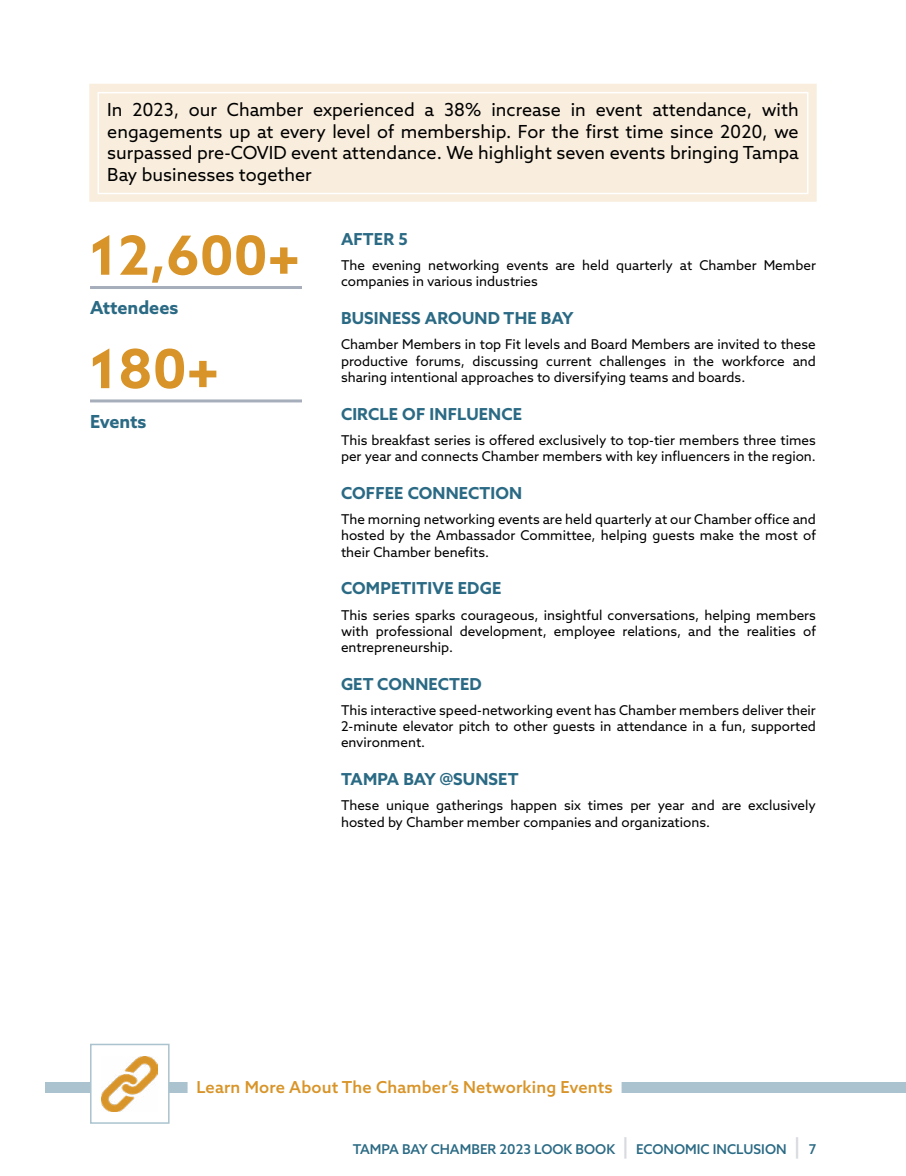
<style>
.page{position:relative;width:906px;height:1176px;background:#fff}
.page>*{position:absolute;margin:0;border:0;box-sizing:border-box;transform-origin:0 0}
.t1{font:700 54px "Azo Sans";color:#d89428}
.t2{font:18px/21.6px "Azo Sans";color:#000;text-align:justify}
.t3{font:700 18px "Azo Sans";color:#2b6a84}
.t4{font:700 16.5px "Azo Sans";letter-spacing:.01em;color:#2b6a84}
.t5{font:500 16.5px "Azo Sans";letter-spacing:.01em;color:#d89428}
.t6{font:13.5px/16.2px "Azo Sans";color:#000;text-align:justify}
.t7{font:500 13.5px "Azo Sans";color:#2b6a84}
.s1{font-size:21px;color:#d8dadf}
</style>
<div class="page">
<div style="left:90px;top:84px;width:726px;height:117px;background:#f9eddd"></div>
<div style="left:98px;top:92px;width:710px;height:102px;border:2px solid #fff"></div>
<div style="left:89px;top:84px;width:727px;height:118px;border:2px solid #f9eddd"></div>
<hr style="left:90px;top:286px;width:212px;height:3px;background:#a7aebb">
<hr style="left:90px;top:399px;width:212px;height:3px;background:#a7aebb">
<div style="left:45px;top:1081px;width:861px;height:11px;background:#aac3ce"></div>
<div style="left:188px;top:1078px;width:433px;height:15px;background:#fff"></div>
<div style="left:91px;top:1044px;width:78px;height:79px;background:#fff"></div>
<img style="left:102px;top:1056px;width:55px;height:55px">
<div style="left:90px;top:1043px;width:80px;height:80px;border:2px solid #aac3ce"></div>
<p class="t2" style="left:107px;top:98px;width:693px">In 2023, our Chamber experienced a 38% increase in event attendance, with engagements up at every level of membership. For the first time since 2020, we surpassed pre-COVID event attendance. We highlight seven events bringing Tampa Bay businesses together</p>
<h1 class="t1" style="left:90px;top:220px;width:211px">12,600+</h1>
<h2 class="t3" style="left:90px;top:296px;width:90px">Attendees</h2>
<h1 class="t1" style="left:90px;top:333px;width:131px">180+</h1>
<h2 class="t3" style="left:90px;top:409px;width:58px">Events</h2>
<p class="t4" style="left:341px;top:228px;width:68px">AFTER 5</p>
<p class="t6" style="left:341px;top:257px;width:476px">The evening networking events are held quarterly at Chamber Member companies in various industries</p>
<p class="t4" style="left:341px;top:307px;width:234px">BUSINESS AROUND THE BAY</p>
<p class="t6" style="left:341px;top:336px;width:476px">Chamber Members in top Fit levels and Board Members are invited to these productive forums, discussing current challenges in the workforce and sharing intentional approaches to diversifying teams and boards.</p>
<p class="t4" style="left:341px;top:403px;width:182px">CIRCLE OF INFLUENCE</p>
<p class="t6" style="left:341px;top:432px;width:476px">This breakfast series is offered exclusively to top-tier members three times per year and connects Chamber members with key influencers in the region.</p>
<p class="t4" style="left:341px;top:482px;width:183px">COFFEE CONNECTION</p>
<p class="t6" style="left:341px;top:511px;width:476px">The morning networking events are held quarterly at our Chamber office and hosted by the Ambassador Committee, helping guests make the most of their Chamber benefits.</p>
<p class="t4" style="left:341px;top:577px;width:162px">COMPETITIVE EDGE</p>
<p class="t6" style="left:341px;top:606px;width:476px">This series sparks courageous, insightful conversations, helping members with professional development, employee relations, and the realities of entrepreneurship.</p>
<p class="t4" style="left:341px;top:673px;width:142px">GET CONNECTED</p>
<p class="t6" style="left:341px;top:702px;width:476px">This interactive speed-networking event has Chamber members deliver their 2-minute elevator pitch to other guests in attendance in a fun, supported environment.</p>
<p class="t4" style="left:341px;top:768px;width:179px">TAMPA BAY @SUNSET</p>
<p class="t6" style="left:341px;top:797px;width:476px">These unique gatherings happen six times per year and are exclusively hosted by Chamber member companies and organizations.</p>
<p class="t5" style="left:196px;top:1076px;width:418px">Learn More About The Chamber’s Networking Events</p>
<p class="t7" style="left:353px;top:1140px;width:465px">TAMPA BAY CHAMBER 2023 LOOK BOOK <span class="s1">|</span> Econom ic Inclusion <span class="s1">|</span> 7</p>
</div>
